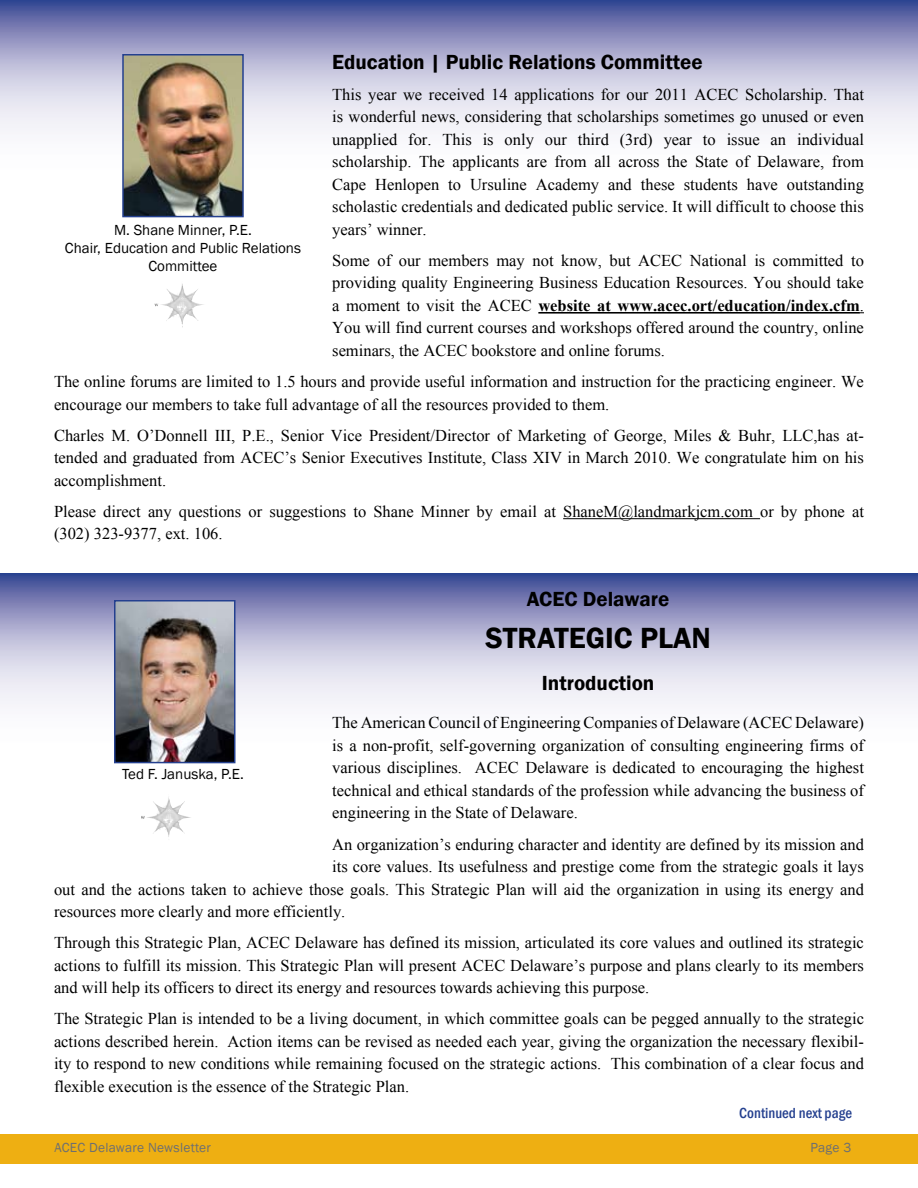
<style>
.page{position:relative;width:918px;height:1188px;background:#fff}
.page>*{position:absolute;margin:0;border:0;box-sizing:border-box;transform-origin:0 0}
.t1{font:600 30px "Franklin Gothic";color:#000}
.t2{font:600 21px "Franklin Gothic";color:#000}
.t3{font:16.5px/22.5px "Times New Roman";color:#000;text-align:justify}
.t4{font:15px/18px "Franklin Gothic";color:#000;text-align:center}
.t5{font:500 condensed 15px "Franklin Gothic";color:#24408f}
.t6{font:13.5px "Franklin Gothic";letter-spacing:.02em;color:#6d6f71}
.s1{font-weight:700}
</style>
<div class="page">
<svg style="left:0;top:573px;width:918px;height:191px"></svg>
<svg style="left:0;top:0;width:918px;height:131px;background:#acafd0"></svg>
<div style="left:0;top:1134px;width:918px;height:30px;background:#eeaf12"></div>
<img style="left:155px;top:284px;width:49px;height:43px">
<img style="left:125px;top:57px;width:116px;height:157px">
<div style="left:122px;top:54px;width:122px;height:163px;border:2px solid #24408f"></div>
<img style="left:117px;top:603px;width:116px;height:157px">
<div style="left:114px;top:600px;width:122px;height:163px;border:2px solid #24408f"></div>
<img style="left:141px;top:797px;width:50px;height:40px">
<hr style="left:538px;top:312px;width:322px;height:2px;background:#000">
<hr style="left:563px;top:518px;width:197px;height:1px;background:#000">
<p class="t2" style="left:332px;top:49px;width:372px">Education | Public Relations Committee</p>
<p class="t3" style="left:332px;top:83px;width:533px">This year we received 14 applications for our 2011 ACEC Scholarship. That is wonderful news, considering that scholarships sometimes go unused or even unapplied for. This is only our third (3rd) year to issue an individual scholarship. The applicants are from all across the State of Delaware, from Cape Henlopen to Ursuline Academy and these students have outstanding scholastic credentials and dedicated public service. It will difficult to choose this years’ winner.</p>
<p class="t3" style="left:332px;top:249px;width:533px">Some of our members may not know, but ACEC National is committed to providing quality Engineering Business Education Resources. You should take a moment to visit the ACEC <span class="s1">website at www.acec.ort/education/index.cfm</span>.<br>You will find current courses and workshops offered around the country, online seminars, the ACEC bookstore and online forums.</p>
<p class="t3" style="left:54px;top:370px;width:811px">The online forums are limited to 1.5 hours and provide useful information and instruction for the practicing engineer. We encourage our members to take full advantage of all the resources provided to them.</p>
<p class="t3" style="left:54px;top:424px;width:811px">Charles M. O’Donnell III, P.E., Senior Vice President/Director of Marketing of George, Miles &amp; Buhr, LLC,has at&shy;tended and graduated from ACEC’s Senior Executives Institute, Class XIV in March 2010. We congratulate him on his accomplishment.</p>
<p class="t3" style="left:54px;top:500px;width:812px">Please direct any questions or suggestions to Shane Minner by email at ShaneM@landmarkjcm.com or by phone at (302) 323-9377, ext. 106.</p>
<p class="t4" style="left:65px;top:221px;width:238px">M. Shane Minner, P.E.<br>Chair, Education and Public Relations<br>Committee</p>
<p class="t2" style="left:527px;top:586px;width:144px">ACEC Delaware</p>
<h1 class="t1" style="left:485px;top:620px;width:227px">STRATEGIC PLAN</h1>
<p class="t2" style="left:542px;top:671px;width:114px">Introduction</p>
<p class="t3" style="left:332px;top:711px;width:533px">The American Council of Engineering Companies of Delaware (ACEC Delaware) is a non-profit, self-governing organization of consulting engineering firms of various disciplines. ACEC Delaware is dedicated to encouraging the highest technical and ethical standards of the profession while advancing the business of engineering in the State of Delaware.</p>
<p class="t3" style="left:332px;top:832px;width:533px">An organization’s enduring character and identity are defined by its mission and</p>
<p class="t3" style="left:332px;top:855px;width:533px">its core values. Its usefulness and prestige come from the strategic goals it lays</p>
<p class="t3" style="left:54px;top:877px;width:811px">out and the actions taken to achieve those goals. This Strategic Plan will aid the organization in using its energy and</p>
<p class="t3" style="left:54px;top:900px;width:293px">resources more clearly and more efficiently.</p>
<p class="t3" style="left:54px;top:931px;width:812px">Through this Strategic Plan, ACEC Delaware has defined its mission, articulated its core values and outlined its strategic actions to fulfill its mission. This Strategic Plan will present ACEC Delaware’s purpose and plans clearly to its members and will help its officers to direct its energy and resources towards achieving this purpose.</p>
<p class="t3" style="left:54px;top:1007px;width:812px">The Strategic Plan is intended to be a living document, in which committee goals can be pegged annually to the strategic actions described herein. Action items can be revised as needed each year, giving the organization the necessary flexibil&shy;ity to respond to new conditions while remaining focused on the strategic actions. This combination of a clear focus and flexible execution is the essence of the Strategic Plan.</p>
<p class="t4" style="left:122px;top:765px;width:123px">Ted F. Januska, P.E.</p>
<p class="t5" style="left:739px;top:1103px;width:114px">Continued next page</p>
<p class="t6" style="left:54px;top:1139px;width:158px">ACEC Delaware Newsletter</p>
<p class="t6" style="left:810px;top:1139px;width:42px">Page 3</p>
</div>
